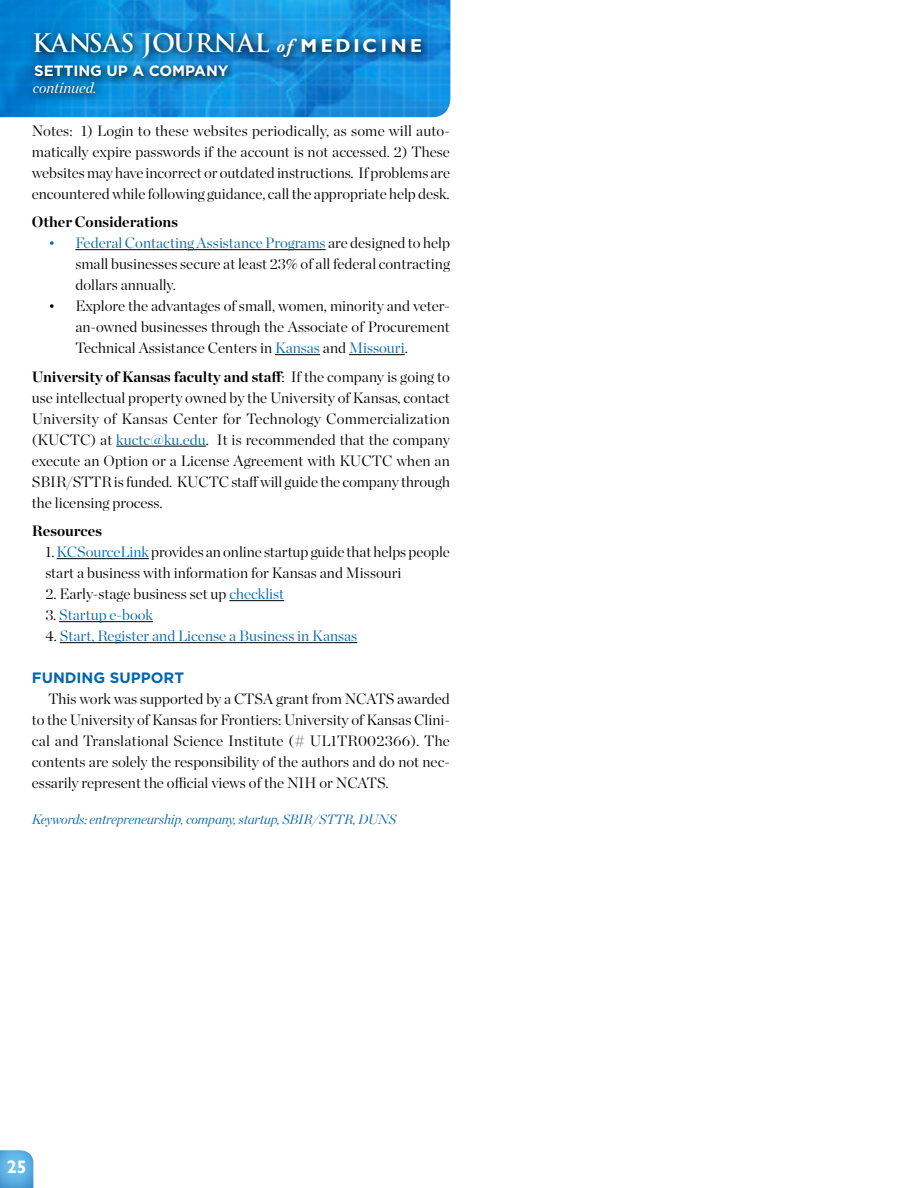
<style>
.page{position:relative;width:918px;height:1188px;background:#fff}
.page>*{position:absolute;margin:0;border:0;box-sizing:border-box;transform-origin:0 0}
.t1{font:700 24.9px "Trajan Pro";color:#fff}
.t2{font:700 18px "Gill Sans";color:#fff}
.t3{font:300 15px/21px "Chronicle Display";color:#000;text-align:justify}
.t4{font:300 15px "Chronicle Display";color:#0067b1}
.t5{font:700 15px "Chronicle Display";color:#000}
.t6{font:700 15px "Gotham";color:#fff}
.t7{font:700 15px "Gotham";color:#0067b1}
.t8{font:italic 15px "Chronicle Display";color:#fff}
.t9{font:italic 300 13.5px "Chronicle Display";letter-spacing:-.01em;color:#0067b1}
.s1{font-family:"Adobe Garamond Pro";font-style:italic;font-size:18.75px}
.s2{font-family:"Gill Sans";font-size:18.75px}
.s3{color:#0067b1}
.s4{font-weight:700}
.s5{color:#000}
</style>
<div class="page">
<img style="left:0;top:0;width:450px;height:117px">
<svg style="left:0;top:1150px;width:34px;height:38px"></svg>
<svg style="left:28px;top:27px;width:403px;height:76px;background:#107ec3"></svg>
<hr style="left:75px;top:249px;width:251px;height:1px;background:#000">
<hr style="left:275px;top:354px;width:45px;height:1px;background:#000">
<hr style="left:349px;top:354px;width:56px;height:1px;background:#000">
<hr style="left:116px;top:446px;width:90px;height:1px;background:#000">
<hr style="left:57px;top:558px;width:92px;height:1px;background:#000">
<hr style="left:229px;top:600px;width:55px;height:1px;background:#000">
<hr style="left:59px;top:621px;width:94px;height:1px;background:#000">
<hr style="left:60px;top:642px;width:297px;height:1px;background:#000">
<p class="t1" style="left:32px;top:28px;width:391px">KANSAS JOURNAL <span class="s1">of</span> <span class="s2">M EDIC I N E</span></p>
<p class="t6" style="left:34px;top:61px;width:196px">SETTING UP A COMPANY</p>
<p class="t8" style="left:33px;top:76px;width:65px">continued.</p>
<p class="t3" style="left:32px;top:119px;width:420px">Notes: 1) Login to these websites periodically, as some will auto&shy;matically expire passwords if the account is not accessed. 2) These websites may have incorrect or outdated instructions. If problems are encountered while following guidance, call the appropriate help desk.</p>
<p class="t5" style="left:32px;top:210px;width:148px">Other Considerations</p>
<p class="t3" style="left:75px;top:231px;width:376px;text-indent:-27px"><span class="s3">• Federal Contacting Assistance Programs</span> are designed to help small businesses secure at least 23% of all federal contracting dollars annually.</p>
<p class="t3" style="left:75px;top:294px;width:376px;text-indent:-27px">• Explore the advantages of small, women, minority and veter&shy;an-owned businesses through the Associate of Procurement Technical Assistance Centers in <span class="s3">Kansas</span> and <span class="s3">Missouri</span>.</p>
<p class="t3" style="left:32px;top:365px;width:420px"><span class="s4">University of Kansas faculty and staff</span>: If the company is going to use intellectual property owned by the University of Kansas, contact University of Kansas Center for Technology Commercialization (KUCTC) at <span class="s3">kuctc@ku.edu</span>. It is recommended that the company execute an Option or a License Agreement with KUCTC when an SBIR/STTR is funded. KUCTC staff will guide the company through the licensing process.</p>
<p class="t5" style="left:32px;top:519px;width:72px">Resources</p>
<p class="t3" style="left:45px;top:540px;width:406px">1. <span class="s3">KCSourceLink</span> provides an online startup guide that helps people start a business with information for Kansas and Missouri</p>
<p class="t3" style="left:45px;top:582px;width:240px">2. Early-stage business set up <span class="s3">checklist</span></p>
<p class="t4" style="left:45px;top:603px;width:109px"><span class="s5">3.</span> Startup e-book</p>
<p class="t4" style="left:45px;top:624px;width:313px"><span class="s5">4.</span> Start, Register and License a Business in Kansas</p>
<p class="t7" style="left:32px;top:668px;width:154px">FUNDING SUPPORT</p>
<p class="t3" style="left:32px;top:687px;width:420px;text-indent:17px">This work was supported by a CTSA grant from NCATS awarded to the University of Kansas for Frontiers: University of Kansas Clini&shy;cal and Translational Science Institute (# UL1TR002366). The contents are solely the responsibility of the authors and do not nec&shy;essarily represent the official views of the NIH or NCATS.</p>
<p class="t9" style="left:32px;top:809px;width:366px">Keywords: entrepreneurship, company, startup, SBIR/STTR, DUNS</p>
<p class="t2" style="left:7px;top:1156px;width:21px">25</p>
</div>
